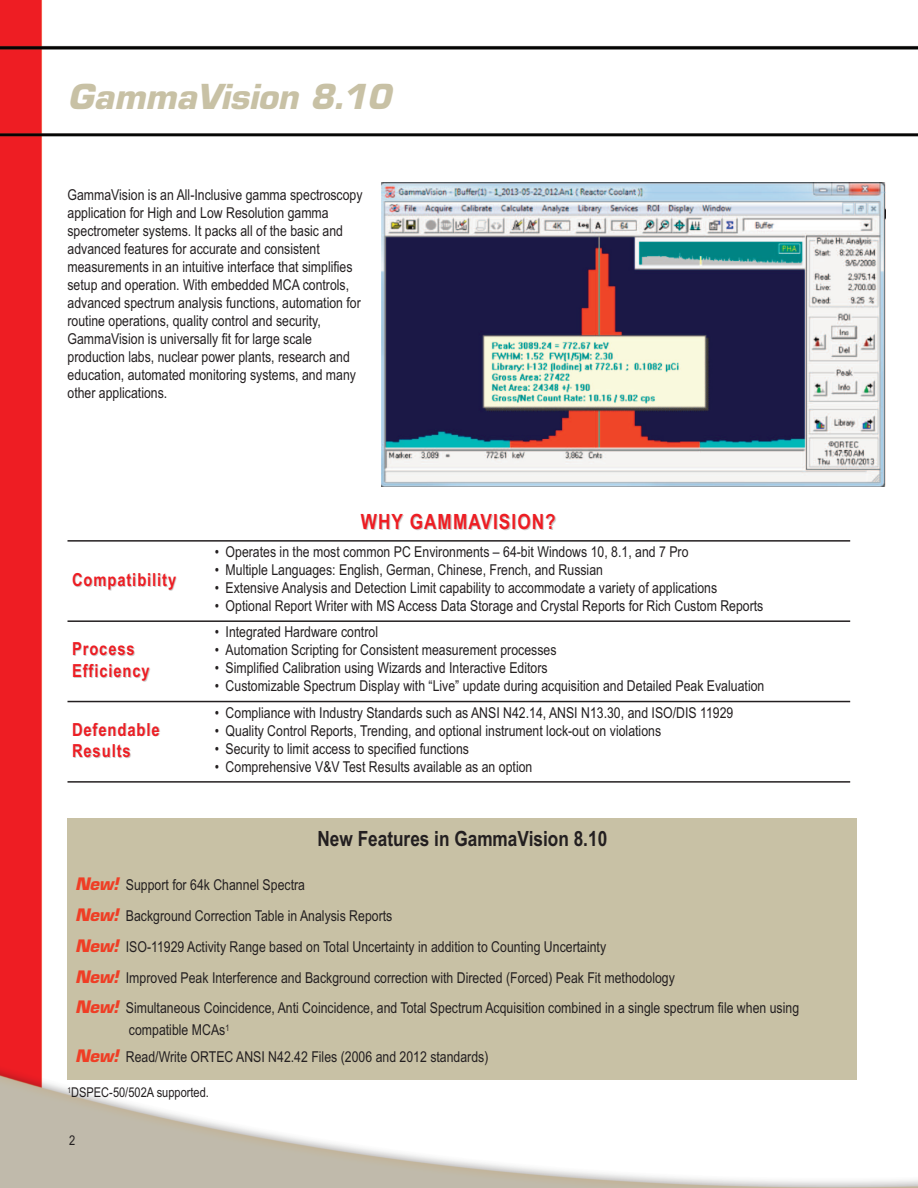
<style>
.page{position:relative;width:918px;height:1188px;background:#fff}
.page>*{position:absolute;margin:0;border:0;box-sizing:border-box;transform-origin:0 0}
.t1{font:36px "EGG Eurostile";color:#c8c1a5}
.t2{font:700 21px "Arial Narrow";color:#231f20}
.t3{font:700 21px "Arial Narrow";letter-spacing:.05em;color:#ee1d23}
.t4{font:700 18px/21.6px "Arial Narrow";letter-spacing:.05em;color:#ee1d23}
.t5{font:15px/18px "Arial Narrow";color:#231f20}
.t6{font:13.5px "Arial Narrow";color:#231f20}
.s1{font-family:"EGG Eurostile";font-size:18px;color:#ef3e25}
</style>
<div class="page">
<img style="left:0;top:0;width:918px;height:1188px">
<div style="left:68px;top:819px;width:789px;height:261px;background:#c8c1a5"></div>
<div style="left:68px;top:509px;width:782px;height:32px;background:#fff"></div>
<div style="left:68px;top:541px;width:142px;height:80px;background:#fff"></div>
<div style="left:210px;top:541px;width:640px;height:80px;background:#fff"></div>
<div style="left:68px;top:621px;width:142px;height:81px;background:#fff"></div>
<div style="left:210px;top:621px;width:640px;height:81px;background:#fff"></div>
<div style="left:68px;top:702px;width:142px;height:81px;background:#fff"></div>
<div style="left:210px;top:702px;width:640px;height:81px;background:#fff"></div>
<hr style="left:68px;top:540px;width:782px;height:2px;background:#231f20">
<hr style="left:68px;top:620px;width:782px;height:2px;background:#231f20">
<hr style="left:68px;top:701px;width:782px;height:1px;background:#231f20">
<hr style="left:68px;top:781px;width:782px;height:2px;background:#231f20">
<img style="left:381px;top:183px;width:505px;height:304px">
<h1 class="t1" style="left:68px;top:75px;width:325px">GammaVision 8.10</h1>
<p class="t5" style="left:68px;top:186px;width:297px">GammaVision is an All-Inclusive gamma spectroscopy application for High and Low Resolution gamma spectrometer systems. It packs all of the basic and advanced features for accurate and consistent measurements in an intuitive interface that simplifies setup and operation. With embedded MCA controls, advanced spectrum analysis functions, automation for routine operations, quality control and security, GammaVision is universally fit for large scale production labs, nuclear power plants, research and education, automated monitoring systems, and many other applications.</p>
<p class="t4" style="left:72px;top:569px;width:106px">Compatibility</p>
<p class="t4" style="left:72px;top:638px;width:79px">Process<br>Efficiency</p>
<p class="t4" style="left:72px;top:719px;width:89px">Defendable<br>Results</p>
<h2 class="t3" style="left:361px;top:509px;width:196px">WHY GAMMAVISION?</h2>
<p class="t5" style="left:215px;top:543px;width:475px">• Operates in the most common PC Environments – 64-bit Windows 10, 8.1, and 7 Pro</p>
<p class="t5" style="left:215px;top:561px;width:390px">• Multiple Languages: English, German, Chinese, French, and Russian</p>
<p class="t5" style="left:215px;top:579px;width:504px">• Extensive Analysis and Detection Limit capability to accommodate a variety of applications</p>
<p class="t5" style="left:215px;top:597px;width:550px">• Optional Report Writer with MS Access Data Storage and Crystal Reports for Rich Custom Reports</p>
<p class="t5" style="left:215px;top:623px;width:165px">• Integrated Hardware control</p>
<p class="t5" style="left:215px;top:641px;width:343px">• Automation Scripting for Consistent measurement processes</p>
<p class="t5" style="left:215px;top:659px;width:334px">• Simplified Calibration using Wizards and Interactive Editors</p>
<p class="t5" style="left:215px;top:677px;width:551px">• Customizable Spectrum Display with “Live” update during acquisition and Detailed Peak Evaluation</p>
<p class="t5" style="left:215px;top:704px;width:520px">• Compliance with Industry Standards such as ANSI N42.14, ANSI N13.30, and ISO/DIS 11929</p>
<p class="t5" style="left:215px;top:722px;width:448px">• Quality Control Reports, Trending, and optional instrument lock-out on violations</p>
<p class="t5" style="left:215px;top:740px;width:256px">• Security to limit access to specified functions</p>
<p class="t5" style="left:215px;top:758px;width:319px">• Comprehensive V&amp;V Test Results available as an option</p>
<h2 class="t2" style="left:318px;top:826px;width:291px">New Features in GammaVision 8.10</h2>
<p class="t5" style="left:75px;top:870px;width:726px;line-height:30.8px"><span class="s1">New!</span> Support for 64k Channel Spectra<br><span class="s1">New!</span> Background Correction Table in Analysis Reports<br><span class="s1">New!</span> ISO-11929 Activity Range based on Total Uncertainty in addition to Counting Uncertainty<br><span class="s1">New!</span> Improved Peak Interference and Background correction with Directed (Forced) Peak Fit methodology<br><span class="s1">New!</span> Simultaneous Coincidence, Anti Coincidence, and Total Spectrum Acquisition combined in a single spectrum file when using</p>
<p class="t5" style="left:75px;top:1017px;width:415px;line-height:27px;text-indent:54px">compatible MCAs<sup>1<br></sup><span class="s1">New!</span> Read/Write ORTEC ANSI N42.42 Files (2006 and 2012 standards)</p>
<p class="t6" style="left:68px;top:1085px;width:143px"><sup>1</sup>DSPEC-50/502A supported.</p>
<p class="t6" style="left:69px;top:1133px;width:8px">2</p>
</div>
